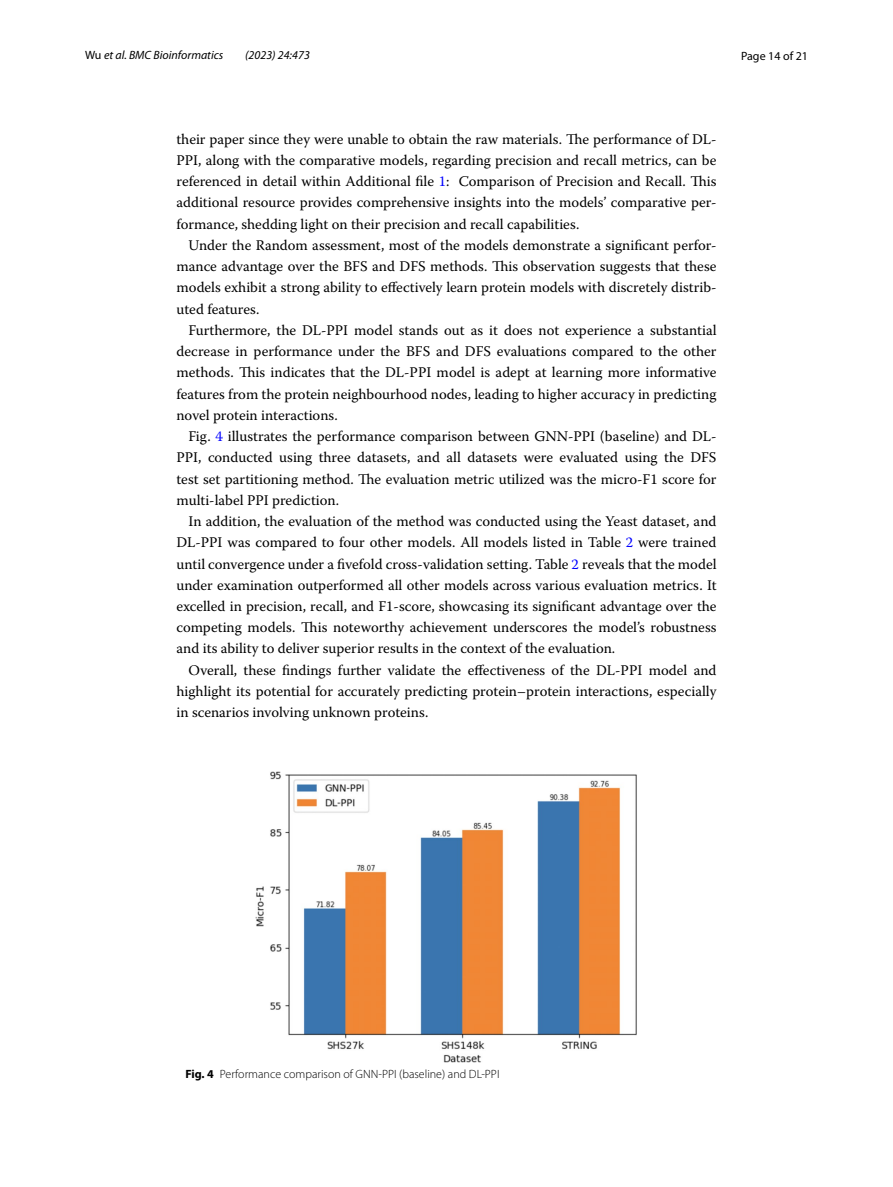
<style>
.page{position:relative;width:893px;height:1187px;background:#fff}
.page>*{position:absolute;margin:0;border:0;box-sizing:border-box;transform-origin:0 0}
.t1{font:14.7px/21.3px "Warnock Pro";color:#000;text-align:justify}
.t2{font:300 12px "Myriad Pro";color:#000}
.t3{font:italic 12px "Myriad Pro";color:#000}
.t4{font:12px "Myriad Pro";color:#000}
.s1{font-style:normal}
.s2{color:#00f}
.s3{font-weight:700}
</style>
<div class="page">
<img style="left:255px;top:771px;width:382px;height:291px">
<p class="t3" style="left:85px;top:48px;width:140px"><span class="s1">Wu</span> et al. BMC Bioinformatics</p>
<p class="t3" style="left:245px;top:48px;width:66px">(2023) 24:473</p>
<p class="t4" style="left:741px;top:48px;width:68px">Page 14 of 21</p>
<p class="t1" style="left:176px;top:128px;width:542px">their paper since they were unable to obtain the raw materials. The performance of DL-PPI, along with the comparative models, regarding precision and recall metrics, can be referenced in detail within Additional file <span class="s2">1</span>: Comparison of Precision and Recall. This additional resource provides comprehensive insights into the models’ comparative per&shy;formance, shedding light on their precision and recall capabilities.</p>
<p class="t1" style="left:176px;top:234px;width:542px;text-indent:12px">Under the Random assessment, most of the models demonstrate a significant perfor&shy;mance advantage over the BFS and DFS methods. This observation suggests that these models exhibit a strong ability to effectively learn protein models with discretely distrib&shy;uted features.</p>
<p class="t1" style="left:176px;top:319px;width:542px;text-indent:12px">Furthermore, the DL-PPI model stands out as it does not experience a substantial decrease in performance under the BFS and DFS evaluations compared to the other methods. This indicates that the DL-PPI model is adept at learning more informative features from the protein neighbourhood nodes, leading to higher accuracy in predicting novel protein interactions.</p>
<p class="t1" style="left:176px;top:425px;width:542px;text-indent:12px">Fig. <span class="s2">4</span> illustrates the performance comparison between GNN-PPI (baseline) and DL-PPI, conducted using three datasets, and all datasets were evaluated using the DFS test set partitioning method. The evaluation metric utilized was the micro-F1 score for multi-label PPI prediction.</p>
<p class="t1" style="left:176px;top:510px;width:542px;text-indent:12px">In addition, the evaluation of the method was conducted using the Yeast dataset, and DL-PPI was compared to four other models. All models listed in Table <span class="s2">2</span> were trained until convergence under a fivefold cross-validation setting. Table <span class="s2">2</span> reveals that the model under examination outperformed all other models across various evaluation metrics. It excelled in precision, recall, and F1-score, showcasing its significant advantage over the competing models. This noteworthy achievement underscores the model’s robustness and its ability to deliver superior results in the context of the evaluation.</p>
<p class="t1" style="left:176px;top:659px;width:542px;text-indent:12px">Overall, these findings further validate the effectiveness of the DL-PPI model and highlight its potential for accurately predicting protein–protein interactions, especially in scenarios involving unknown proteins.</p>
<p class="t2" style="left:185px;top:1067px;width:316px"><span class="s3">Fig. 4</span> Performance comparison of GNN-PPI (baseline) and DL-PPI</p>
</div>
